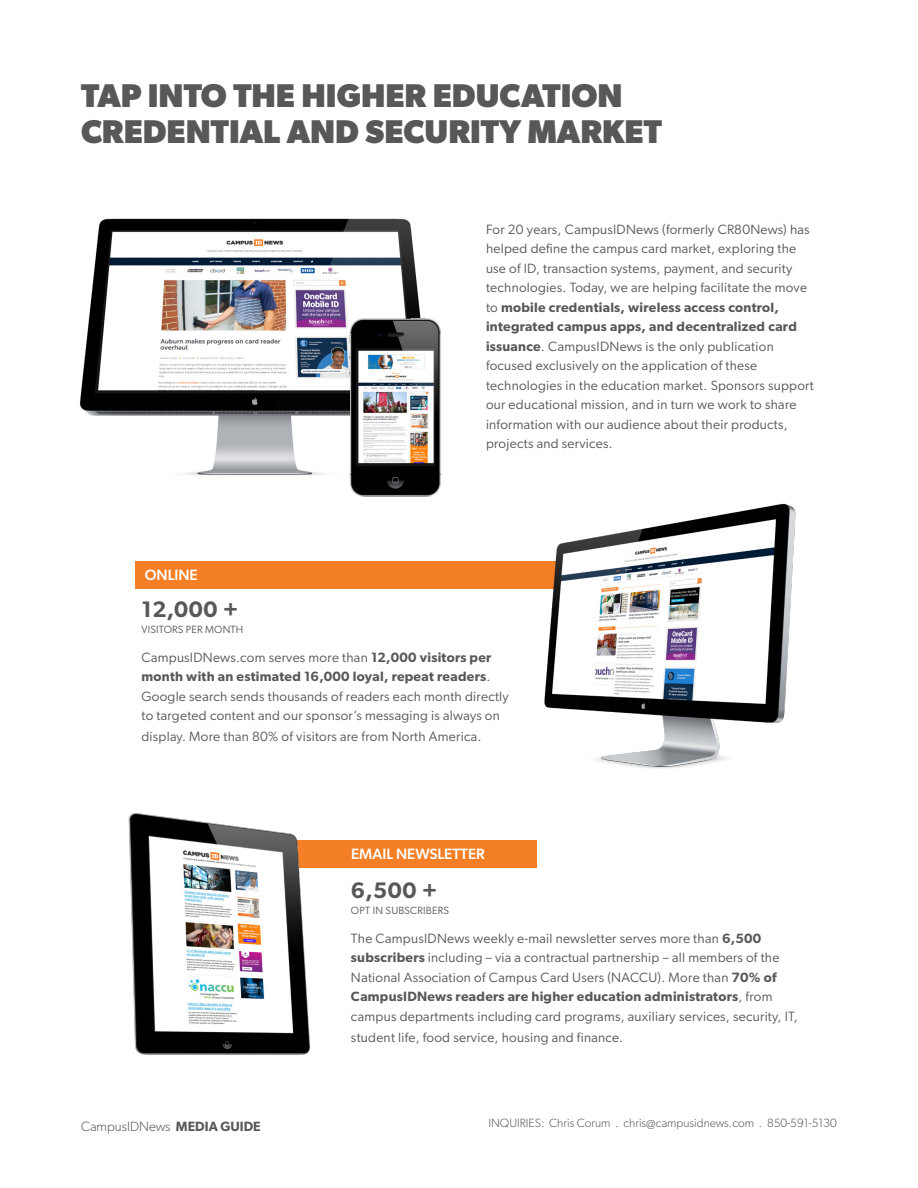
<style>
.page{position:relative;width:918px;height:1188px;background:#fff}
.page>*{position:absolute;margin:0;border:0;box-sizing:border-box;transform-origin:0 0}
.t1{font:700 33px "Gibson";color:#57585a}
.t2{font:600 22.5px "Gibson";letter-spacing:.02em;color:#57585a}
.t3{font:500 15px "Gibson";color:#fff}
.t4{font:13.5px/19.5px "Gibson";letter-spacing:.02em;color:#57585a}
.t5{font:300 13.5px "Gibson";color:#57585a}
.t6{font:300 12px "Gibson";color:#57585a}
.t7{font:10.5px "Gibson";letter-spacing:.02em;color:#57585a}
.s1{font-weight:600}
</style>
<div class="page">
<div style="left:135px;top:561px;width:438px;height:28px;background:#f47f26"></div>
<div style="left:284px;top:840px;width:253px;height:27px;background:#f47f26"></div>
<img style="left:79px;top:218px;width:362px;height:279px">
<img style="left:128px;top:813px;width:182px;height:242px">
<img style="left:544px;top:504px;width:252px;height:265px">
<p class="t1" style="left:81px;top:76px;width:543px">TAP INTO THE HIGHER EDUCATION</p>
<p class="t1" style="left:81px;top:112px;width:582px">CREDENTIAL AND SECURITY MARKET</p>
<p class="t3" style="left:145px;top:566px;width:55px">ONLINE</p>
<p class="t4" style="left:486px;top:219px;width:329px">For 20 years, CampusIDNews (formerly CR80News) has helped define the campus card market, exploring the use of ID, transaction systems, payment, and security technologies. Today, we are helping facilitate the move to <span class="s1">mobile credentials, wireless access control, integrated campus apps, and decentralized card issuance</span>. CampusIDNews is the only publication focused exclusively on the application of these technologies in the education market. Sponsors support our educational mission, and in turn we work to share information with our audience about their products, projects and services.</p>
<p class="t2" style="left:141px;top:595px;width:99px">12,000 +</p>
<p class="t7" style="left:141px;top:623px;width:103px">VISITORS PER MONTH</p>
<p class="t4" style="left:141px;top:647px;width:369px">CampusIDNews.com serves more than <span class="s1">12,000 visitors per month with an estimated 16,000 loyal, repeat readers</span>.<br>Google search sends thousands of readers each month directly to targeted content and our sponsor’s messaging is always on</p>
<p class="t4" style="left:141px;top:727px;width:342px">display. More than 80% of visitors are from North America.</p>
<p class="t3" style="left:351px;top:845px;width:135px">EMAIL NEWSLETTER</p>
<p class="t2" style="left:351px;top:877px;width:88px">6,500 +</p>
<p class="t7" style="left:351px;top:904px;width:99px">OPT IN SUBSCRIBERS</p>
<p class="t4" style="left:351px;top:928px;width:448px">The CampusIDNews weekly e-mail newsletter serves more than <span class="s1">6,500 subscribers</span> including – via a contractual partnership – all members of the National Association of Campus Card Users (NACCU). More than <span class="s1">70% of CampusIDNews readers are higher education administrators</span>, from campus departments including card programs, auxiliary services, security, IT,</p>
<p class="t4" style="left:351px;top:1027px;width:274px">student life, food service, housing and finance.</p>
<p class="t5" style="left:81px;top:1119px;width:181px">CampusIDNews <span class="s1">MEDIA GUIDE</span></p>
<p class="t6" style="left:488px;top:1116px;width:350px">INQUIRIES: Chris Corum . chris@campusidnews.com . 850-591-5130</p>
</div>
